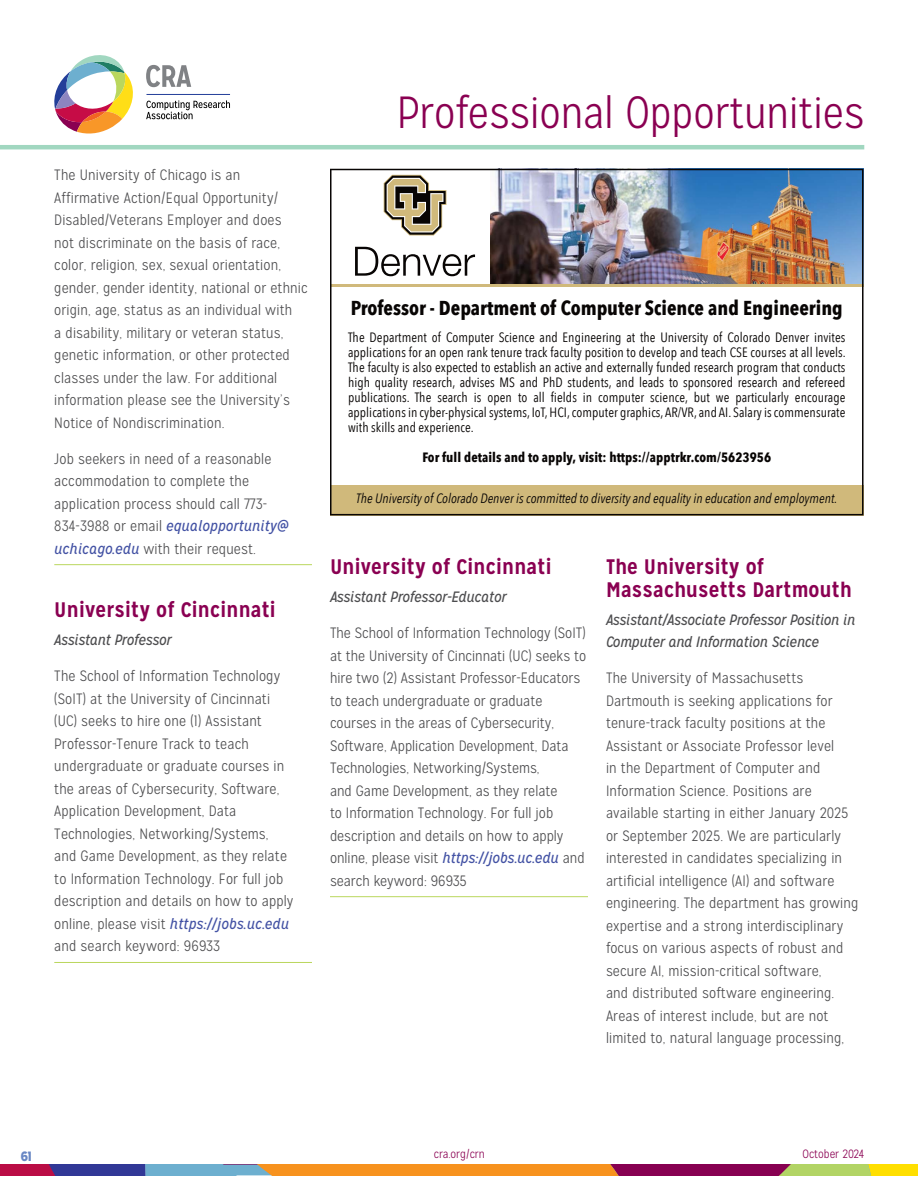
<style>
.page{position:relative;width:918px;height:1188px;background:#fff}
.page>*{position:absolute;margin:0;border:0;box-sizing:border-box;transform-origin:0 0}
.t1{font:300 45px "Mission Gothic";color:#8a0052}
.t2{font:700 21px/22.5px "Mission Gothic";letter-spacing:.01em;color:#8a0052}
.t3{font:700 20.1px "Avenir Next Condensed";color:#080504}
.t4{font:300 15px/22.5px "Mission Gothic";letter-spacing:.01em;color:#4d4d4f}
.t5{font:italic 15px/22.5px "Mission Gothic";letter-spacing:-.01em;color:#4d4d4f}
.t6{font:13.5px/15px "Avenir Next Condensed";letter-spacing:.005em;color:#080504;text-align:justify}
.t7{font:italic 13.5px "Avenir Next Condensed";color:#080504}
.t8{font:700 13.5px "Avenir Next Condensed";letter-spacing:.005em;color:#080504}
.t9{font:900 13.5px "Mission Gothic";color:#6987c4}
.t10{font:300 12px "Mission Gothic";color:#8a0052}
.s1{font-weight:400;font-style:italic;color:#4352a4}
</style>
<div class="page">
<svg style="left:0;top:1165px;width:918px;height:10px;background:#b27451"></svg>
<hr style="left:0;top:145px;width:864px;height:4px;background:#a1d7c0">
<svg style="left:146px;top:100px;width:84px;height:19px"></svg>
<svg style="left:146px;top:65px;width:45px;height:22px"></svg>
<hr style="left:146px;top:94px;width:84px;height:1px;background:#233e99">
<svg style="left:54px;top:55px;width:79px;height:79px"></svg>
<hr style="left:330px;top:896px;width:258px;height:1px;background:#bad75d">
<hr style="left:54px;top:564px;width:258px;height:1px;background:#bad75d">
<hr style="left:54px;top:962px;width:258px;height:1px;background:#bad75d">
<img style="left:330px;top:169px;width:534px;height:346px">
<p class="t4" style="left:54px;top:164px;width:255px">The University of Chicago is an Affirmative Action/Equal Opportunity/ Disabled/Veterans Employer and does<br>not discriminate on the basis of race, color, religion, sex, sexual orientation, gender, gender identity, national or ethnic origin, age, status as an individual with<br>a disability, military or veteran status, genetic information, or other protected classes under the law. For additional information please see the University’s Notice of Nondiscrimination.</p>
<p class="t4" style="left:54px;top:447px;width:236px">Job seekers in need of a reasonable accommodation to complete the application process should call 773- 834-3988 or email <span class="s1">equalopportunity@ uchicago.edu</span> with their request.</p>
<h2 class="t2" style="left:54px;top:599px;width:223px">University of Cincinnati</h2>
<p class="t5" style="left:54px;top:629px;width:119px">Assistant Professor</p>
<p class="t4" style="left:54px;top:665px;width:241px">The School of Information Technology (SoIT) at the University of Cincinnati (UC) seeks to hire one (1) Assistant Professor-Tenure Track to teach undergraduate or graduate courses in the areas of Cybersecurity, Software, Application Development, Data Technologies, Networking/Systems, and Game Development, as they relate to Information Technology. For full job description and details on how to apply online, please visit <span class="s1">https://jobs.uc.edu </span>and search keyword: 96933</p>
<h1 class="t1" style="left:397px;top:87px;width:469px">Professional Opportunities</h1>
<h3 class="t3" style="left:351px;top:296px;width:494px">Professor - Department of Computer Science and Engineering</h3>
<p class="t6" style="left:348px;top:329px;width:499px">The Department of Computer Science and Engineering at the University of Colorado Denver invites applications for an open rank tenure track faculty position to develop and teach CSE courses at all levels.<br>The faculty is also expected to establish an active and externally funded research program that conducts high quality research, advises MS and PhD students, and leads to sponsored research and refereed publications. The search is open to all fields in computer science, but we particularly encourage applications in cyber-physical systems, IoT, HCI, computer graphics, AR/VR, and AI. Salary is commensurate with skills and experience.</p>
<p class="t8" style="left:422px;top:449px;width:350px">For full details and to apply, visit: https://apptrkr.com/5623956</p>
<p class="t7" style="left:356px;top:490px;width:482px">The University of Colorado Denver is committed to diversity and equality in education and employment.</p>
<h2 class="t2" style="left:330px;top:556px;width:223px">University of Cincinnati</h2>
<p class="t5" style="left:330px;top:586px;width:178px">Assistant Professor-Educator</p>
<p class="t4" style="left:330px;top:622px;width:258px">The School of Information Technology (SoIT) at the University of Cincinnati (UC) seeks to hire two (2) Assistant Professor-Educators to teach undergraduate or graduate courses in the areas of Cybersecurity, Software, Application Development, Data Technologies, Networking/Systems,<br>and Game Development, as they relate<br>to Information Technology. For full job description and details on how to apply online, please visit <span class="s1">https://jobs.uc.edu</span> and search keyword: 96935</p>
<h2 class="t2" style="left:606px;top:556px;width:247px">The University of<br>Massachusetts Dartmouth</h2>
<p class="t5" style="left:606px;top:608px;width:251px">Assistant/Associate Professor Position in<br>Computer and Information Science</p>
<p class="t4" style="left:606px;top:667px;width:254px">The University of Massachusetts Dartmouth is seeking applications for tenure-track faculty positions at the Assistant or Associate Professor level<br>in the Department of Computer and Information Science. Positions are available starting in either January 2025 or September 2025. We are particularly interested in candidates specializing in artificial intelligence (AI) and software engineering. The department has growing expertise and a strong interdisciplinary focus on various aspects of robust and secure AI, mission-critical software,<br>and distributed software engineering.<br>Areas of interest include, but are not limited to, natural language processing,</p>
<p class="t9" style="left:21px;top:1147px;width:13px">61</p>
<p class="t10" style="left:434px;top:1147px;width:53px">cra.org/crn</p>
<p class="t10" style="left:802px;top:1147px;width:63px">October 2024</p>
</div>
